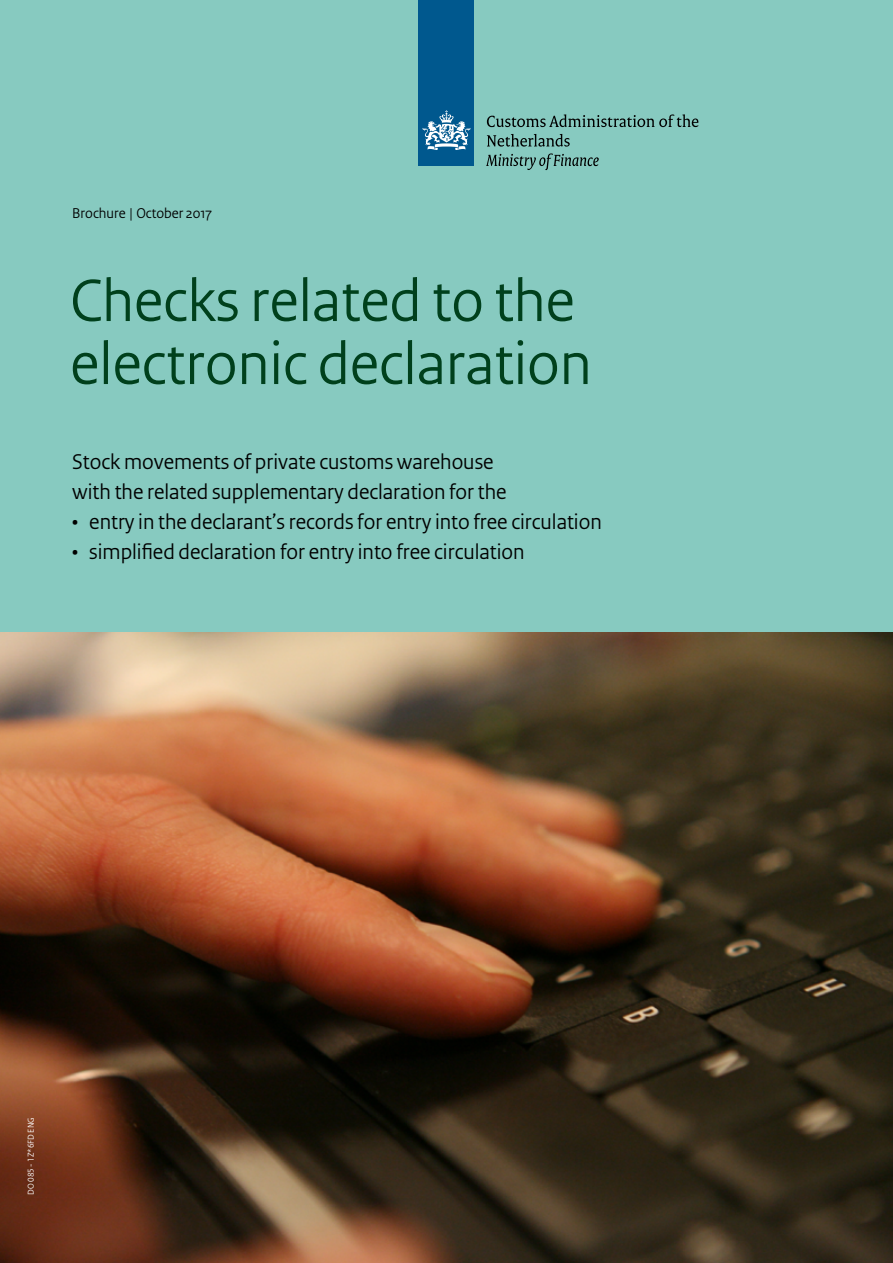
<style>
.page{position:relative;width:893px;height:1263px;background:#fff}
.page>*{position:absolute;margin:0;border:0;box-sizing:border-box;transform-origin:0 0}
.H1_Titel{font:63px/63px "Rijksoverheid Sans Heading";color:#00401c}
.P_Subtitel{font:22.5px/30px "Rijksoverheid Sans Heading";color:#000}
.P_Datering{font:15px "Rijksoverheid Sans Heading";color:#000}
.t1{font:9px "Rijksoverheid Sans Heading";color:#fff}
</style>
<div class="page">
<img style="left:0;top:631px;width:893px;height:632px">
<div style="left:0;top:0;width:893px;height:631px;background:#87cac0"></div>
<div style="left:419px;top:0;width:55px;height:166px;background:#00588e"></div>
<svg style="left:423px;top:110px;width:47px;height:40px"></svg>
<svg style="left:487px;top:114px;width:211px;height:13px"></svg>
<svg style="left:487px;top:134px;width:83px;height:13px"></svg>
<svg style="left:486px;top:153px;width:113px;height:17px"></svg>
<p class="P_Datering" style="left:72px;top:204px;width:141px">Brochure | October 2017</p>
<h1 class="H1_Titel" style="left:70px;top:270px;width:523px">Checks related to the electronic declaration</h1>
<p class="P_Subtitel" style="left:72px;top:447px;width:436px">Stock movements of private customs warehouse with the related supplementary declaration for the</p>
<p class="P_Subtitel" style="left:72px;top:507px;width:531px">• entry in the declarant’s records for entry into free circulation</p>
<p class="P_Subtitel" style="left:72px;top:537px;width:454px">• simplified declaration for entry into free circulation</p>
<p class="t1" style="left:26px;top:1195px;width:79px;rotate:-90deg">DO 085 - 1Z*6FD ENG</p>
</div>
